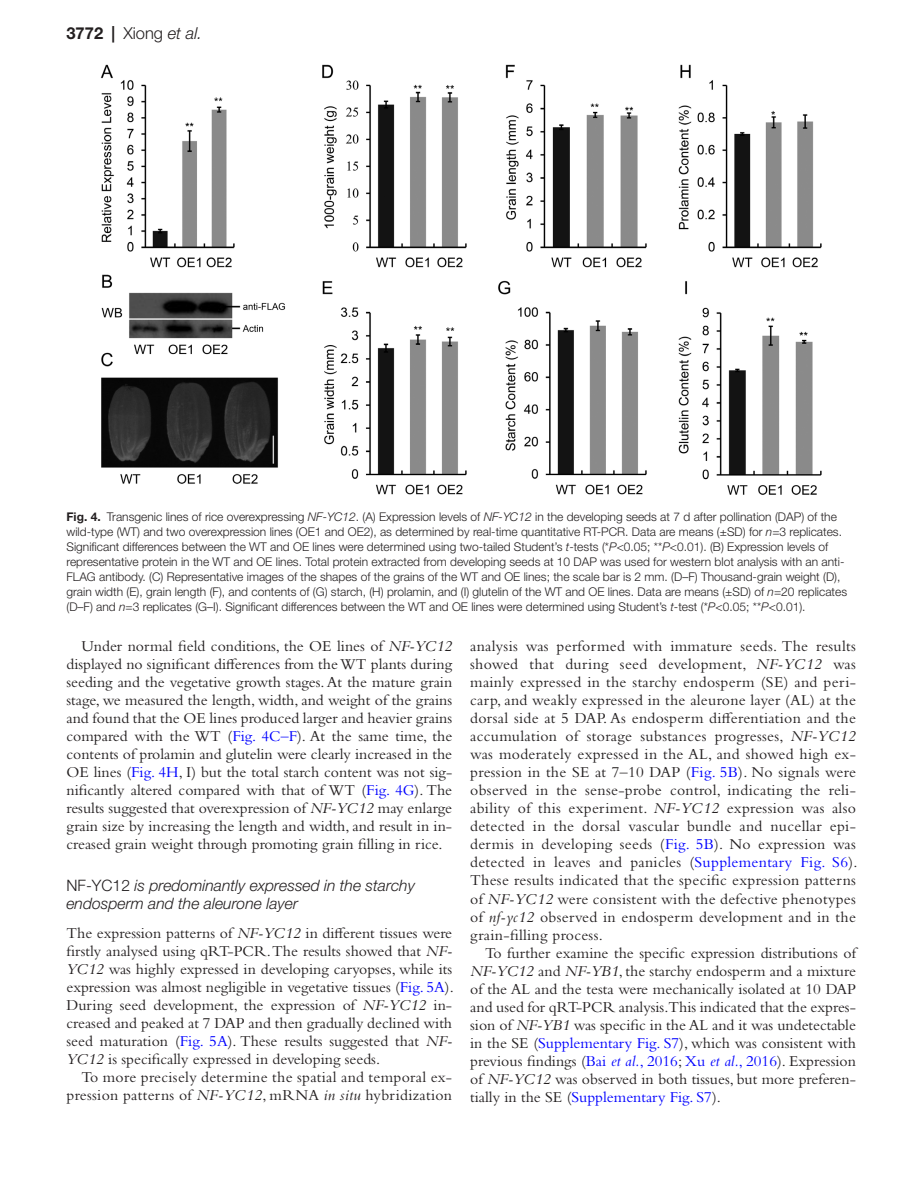
<style>
.page{position:relative;width:919px;height:1187px;background:#fff}
.page>*{position:absolute;margin:0;border:0;box-sizing:border-box;transform-origin:0 0}
.t1{font:700 16.5px "Helvetica Neue LT Std";color:#231f20}
.t2{font:15.75px/18px "Bembo Std";color:#231f20;text-align:justify}
.t3{font:15.75px/18px "Bembo Std";letter-spacing:.02em;color:#231f20;text-align:right}
.t4{font:italic 300 15.75px/18px "Helvetica Neue LT Std";color:#231f20}
.t5{font:300 12px/15px "Helvetica Neue LT Std";color:#231f20}
.s1{font-weight:300}
.s2{font-weight:300;font-style:italic}
.s3{font-weight:700}
.s4{font-style:italic}
.s5{color:#00f}
.s6{font-style:normal}
.s7{font-style:italic;color:#00f}
</style>
<div class="page">
<img style="left:100px;top:64px;width:722px;height:431px">
<p class="t1" style="left:66px;top:23px;width:137px">3772 | <span class="s1">Xiong</span> <span class="s2">et al.</span></p>
<p class="t5" style="left:66px;top:509px;width:782px"><span class="s3">Fig. 4.</span> Transgenic lines of rice overexpressing <span class="s4">NF-YC12</span>. (A) Expression levels of <span class="s4">NF-YC12</span> in the developing seeds at 7 d after pollination (DAP) of the wild-type (WT) and two overexpression lines (OE1 and OE2), as determined by real-time quantitative RT-PCR. Data are means (±SD) for <span class="s4">n</span>=3 replicates.<br>Significant differences between the WT and OE lines were determined using two-tailed Student’s <span class="s4">t</span>-tests (*<span class="s4">P</span>&lt;0.05; **<span class="s4">P</span>&lt;0.01). (B) Expression levels of representative protein in the WT and OE lines. Total protein extracted from developing seeds at 10 DAP was used for western blot analysis with an anti-FLAG antibody. (C) Representative images of the shapes of the grains of the WT and OE lines; the scale bar is 2 mm. (D–F) Thousand-grain weight (D), grain width (E), grain length (F), and contents of (G) starch, (H) prolamin, and (I) glutelin of the WT and OE lines. Data are means (±SD) of <span class="s4">n</span>=20 replicates (D–F) and <span class="s4">n</span>=3 replicates (G–I). Significant differences between the WT and OE lines were determined using Student’s <span class="s4">t</span>-test (*<span class="s4">P</span>&lt;0.05; **<span class="s4">P</span>&lt;0.01).</p>
<p class="t2" style="left:66px;top:637px;width:387px;text-indent:15px">Under normal field conditions, the OE lines of <span class="s4">NF-YC12 </span>displayed no significant differences from the WT plants during seeding and the vegetative growth stages. At the mature grain stage, we measured the length, width, and weight of the grains and found that the OE lines produced larger and heavier grains compared with the WT (<span class="s5">Fig. 4C–F</span>). At the same time, the contents of prolamin and glutelin were clearly increased in the OE lines (<span class="s5">Fig. 4H</span>, I) but the total starch content was not sig&shy;nificantly altered compared with that of WT (<span class="s5">Fig. 4G</span>). The results suggested that overexpression of <span class="s4">NF-YC12</span> may enlarge grain size by increasing the length and width, and result in in&shy;creased grain weight through promoting grain filling in rice.</p>
<p class="t4" style="left:66px;top:876px;width:350px"><span class="s6">NF-YC12</span> is predominantly expressed in the starchy endosperm and the aleurone layer</p>
<p class="t2" style="left:66px;top:923px;width:389px">The expression patterns of <span class="s4">NF-YC12</span> in different tissues were firstly analysed using qRT-PCR. The results showed that <span class="s4">NF-YC12</span> was highly expressed in developing caryopses, while its expression was almost negligible in vegetative tissues (<span class="s5">Fig. 5A</span>).<br>During seed development, the expression of <span class="s4">NF-YC12</span> in&shy;creased and peaked at 7 DAP and then gradually declined with seed maturation (<span class="s5">Fig. 5A</span>). These results suggested that <span class="s4">NF-YC12</span> is specifically expressed in developing seeds.</p>
<p class="t3" style="left:66px;top:1067px;width:387px">To more precisely determine the spatial and temporal ex&shy;pression patterns of <span class="s4">NF-YC12</span>, mRNA <span class="s4">in situ</span> hybridization</p>
<p class="t2" style="left:470px;top:637px;width:389px">analysis was performed with immature seeds. The results showed that during seed development, <span class="s4">NF-YC12</span> was mainly expressed in the starchy endosperm (SE) and peri&shy;carp, and weakly expressed in the aleurone layer (AL) at the dorsal side at 5 DAP. As endosperm differentiation and the accumulation of storage substances progresses, <span class="s4">NF-YC12 </span>was moderately expressed in the AL, and showed high ex&shy;pression in the SE at 7–10 DAP (<span class="s5">Fig. 5B</span>). No signals were observed in the sense-probe control, indicating the reli&shy;ability of this experiment. <span class="s4">NF-YC12</span> expression was also detected in the dorsal vascular bundle and nucellar epi&shy;dermis in developing seeds (<span class="s5">Fig. 5B</span>). No expression was detected in leaves and panicles (<span class="s5">Supplementary Fig. S6</span>).<br>These results indicated that the specific expression patterns of <span class="s4">NF-YC12</span> were consistent with the defective phenotypes of <span class="s4">nf-yc12</span> observed in endosperm development and in the grain-filling process.</p>
<p class="t2" style="left:470px;top:943px;width:387px;text-indent:15px">To further examine the specific expression distributions of <span class="s4">NF-YC12</span> and <span class="s4">NF-YB1</span>, the starchy endosperm and a mixture of the AL and the testa were mechanically isolated at 10 DAP and used for qRT-PCR analysis.This indicated that the expres&shy;sion of <span class="s4">NF-YB1</span> was specific in the AL and it was undetectable in the SE (<span class="s5">Supplementary Fig. S7</span>), which was consistent with previous findings (<span class="s5">Bai</span> <span class="s7">et al.</span><span class="s5">, 2016</span>; <span class="s5">Xu</span> <span class="s7">et al.</span><span class="s5">, 2016</span>). Expression of <span class="s4">NF-YC12</span> was observed in both tissues, but more preferen&shy;tially in the SE (<span class="s5">Supplementary Fig. S7</span>).</p>
</div>
